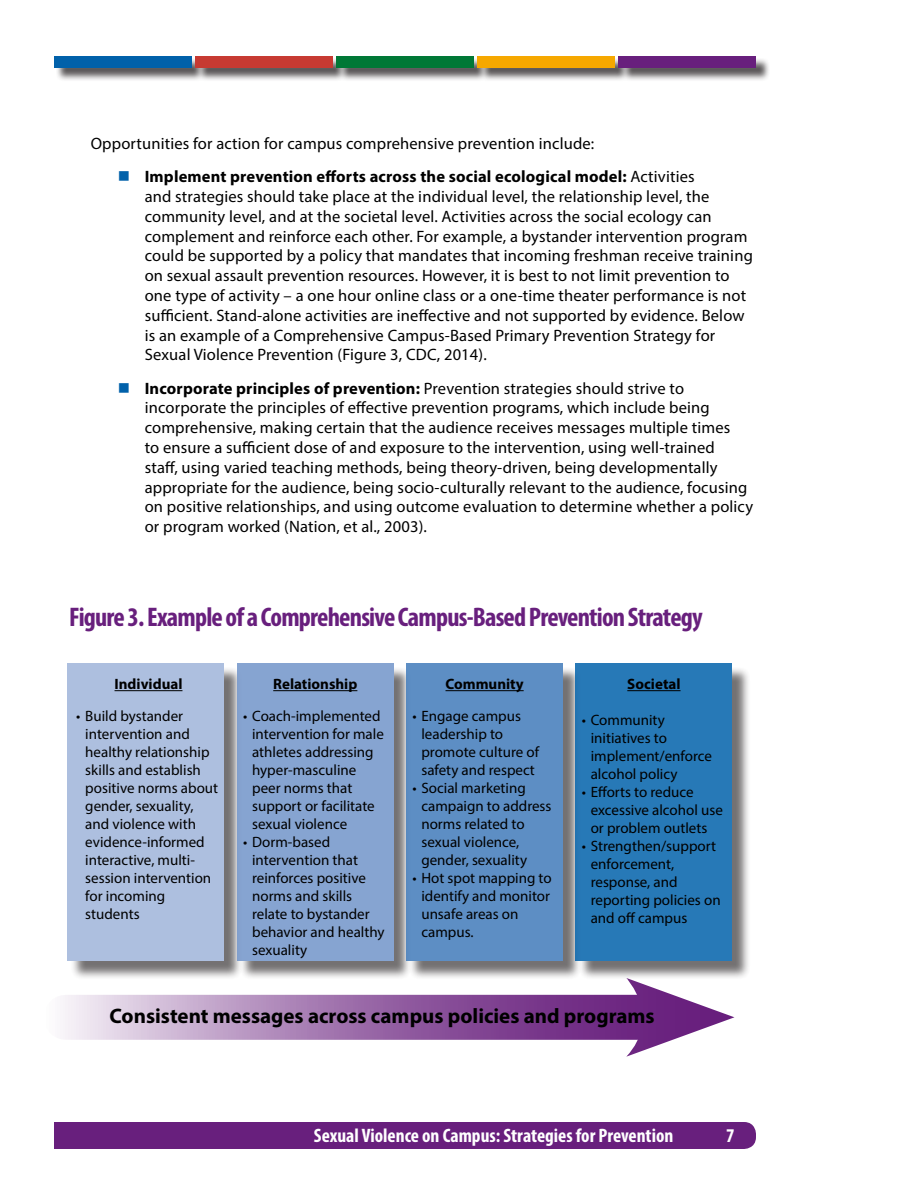
<style>
.page{position:relative;width:918px;height:1188px;background:#fff}
.page>*{position:absolute;margin:0;border:0;box-sizing:border-box;transform-origin:0 0}
.Subheadings{font:700 condensed 27px "Myriad Pro";letter-spacing:-.03em;color:#681f7d}
.List_Paragraph{font:700 21px "Myriad Pro";color:#000}
.t1{font:700 condensed 19.5px "Myriad Pro";color:#fff}
.List_Paragraph_Bulle{font:16.5px/19.8px "Myriad Pro";letter-spacing:.01em;color:#000}
.List_Paragraph-2{font:15px/18px "Myriad Pro";color:#000}
.List_Paragraph-3{font:700 15px "Myriad Pro";color:#000}
.s1{color:#0161aa}
.s2{font-weight:700}
</style>
<div class="page">
<div style="left:54px;top:1122px;width:702px;height:27px;background:#681f7d"></div>
<div style="left:56px;top:58px;width:714px;height:24px;background:#231f20;opacity:.75"></div>
<div style="left:54px;top:56px;width:137px;height:12px;background:#0161aa"></div>
<div style="left:195px;top:56px;width:137px;height:12px;background:#c73a32"></div>
<div style="left:336px;top:56px;width:138px;height:12px;background:#007836"></div>
<div style="left:478px;top:56px;width:137px;height:12px;background:#f6a800"></div>
<div style="left:619px;top:56px;width:137px;height:12px;background:#681f7d"></div>
<div style="left:70px;top:666px;width:173px;height:314px;background:#231f20;opacity:.75"></div>
<div style="left:68px;top:664px;width:156px;height:297px;background:#adbfdf"></div>
<div style="left:239px;top:666px;width:173px;height:314px;background:#231f20;opacity:.75"></div>
<div style="left:237px;top:664px;width:157px;height:297px;background:#86a4d1"></div>
<div style="left:409px;top:666px;width:172px;height:314px;background:#231f20;opacity:.75"></div>
<div style="left:406px;top:664px;width:157px;height:297px;background:#5d8ec4"></div>
<div style="left:578px;top:666px;width:173px;height:314px;background:#231f20;opacity:.75"></div>
<div style="left:576px;top:664px;width:156px;height:297px;background:#2779b7"></div>
<svg style="left:66px;top:995px;width:560px;height:45px;background:#a479b1"></svg>
<svg style="left:626px;top:978px;width:108px;height:79px"></svg>
<hr style="left:115px;top:690px;width:67px;height:1px;background:#000">
<hr style="left:273px;top:690px;width:84px;height:1px;background:#000">
<hr style="left:446px;top:690px;width:78px;height:1px;background:#000">
<hr style="left:627px;top:690px;width:54px;height:1px;background:#000">
<p class="List_Paragraph_Bulle" style="left:91px;top:133px;width:505px">Opportunities for action for campus comprehensive prevention include:</p>
<p class="List_Paragraph_Bulle" style="left:145px;top:166px;width:610px;text-indent:-27px"><span class="s1">■</span> <span class="s2">Implement prevention efforts across the social ecological model:</span> Activities<br>and strategies should take place at the individual level, the relationship level, the community level, and at the societal level. Activities across the social ecology can complement and reinforce each other. For example, a bystander intervention program could be supported by a policy that mandates that incoming freshman receive training on sexual assault prevention resources. However, it is best to not limit prevention to one type of activity – a one hour online class or a one-time theater performance is not sufficient. Stand-alone activities are ineffective and not supported by evidence. Below is an example of a Comprehensive Campus-Based Primary Prevention Strategy for Sexual Violence Prevention (Figure 3, CDC, 2014).</p>
<p class="List_Paragraph_Bulle" style="left:145px;top:378px;width:610px;text-indent:-27px"><span class="s1">■</span> <span class="s2">Incorporate principles of prevention:</span> Prevention strategies should strive to incorporate the principles of effective prevention programs, which include being comprehensive, making certain that the audience receives messages multiple times<br>to ensure a sufficient dose of and exposure to the intervention, using well-trained<br>staff, using varied teaching methods, being theory-driven, being developmentally appropriate for the audience, being socio-culturally relevant to the audience, focusing on positive relationships, and using outcome evaluation to determine whether a policy or program worked (Nation, et al., 2003).</p>
<p class="Subheadings" style="left:69px;top:600px;width:635px">Figure 3. Example of a Comprehensive Campus-Based Prevention Strategy</p>
<p class="List_Paragraph-3" style="left:115px;top:674px;width:69px">Individual</p>
<p class="List_Paragraph-2" style="left:85px;top:706px;width:134px;text-indent:-9px">• Build bystander intervention and healthy relationship skills and establish positive norms about gender, sexuality, and violence with evidence-informed interactive, multi&shy;session intervention for incoming students</p>
<p class="List_Paragraph-3" style="left:273px;top:674px;width:86px">Relationship</p>
<p class="List_Paragraph-2" style="left:252px;top:706px;width:133px;text-indent:-9px">• Coach-implemented intervention for male athletes addressing hyper-masculine peer norms that support or facilitate sexual violence</p>
<p class="List_Paragraph-2" style="left:252px;top:832px;width:134px;text-indent:-9px">• Dorm-based intervention that reinforces positive norms and skills relate to bystander behavior and healthy sexuality</p>
<p class="List_Paragraph-3" style="left:446px;top:674px;width:80px">Community</p>
<p class="List_Paragraph-2" style="left:421px;top:706px;width:119px;text-indent:-9px">• Engage campus leadership to promote culture of safety and respect</p>
<p class="List_Paragraph-2" style="left:421px;top:778px;width:132px;text-indent:-9px">• Social marketing campaign to address norms related to sexual violence, gender, sexuality</p>
<p class="List_Paragraph-2" style="left:421px;top:868px;width:132px;text-indent:-9px">• Hot spot mapping to identify and monitor unsafe areas on campus.</p>
<p class="List_Paragraph-3" style="left:627px;top:674px;width:55px">Societal</p>
<p class="List_Paragraph-2" style="left:591px;top:711px;width:123px;text-indent:-9px">• Community initiatives to implement/enforce alcohol policy</p>
<p class="List_Paragraph-2" style="left:591px;top:783px;width:134px;text-indent:-9px">• Efforts to reduce excessive alcohol use or problem outlets</p>
<p class="List_Paragraph-2" style="left:591px;top:837px;width:131px;text-indent:-9px">• Strengthen/support enforcement, response, and reporting policies on and off campus</p>
<p class="List_Paragraph" style="left:110px;top:1002px;width:547px">Consistent messages across campus policies and programs</p>
<p class="t1" style="left:314px;top:1123px;width:361px">Sexual Violence on Campus: Strategies for Prevention</p>
<p class="t1" style="left:726px;top:1123px;width:10px">7</p>
</div>
